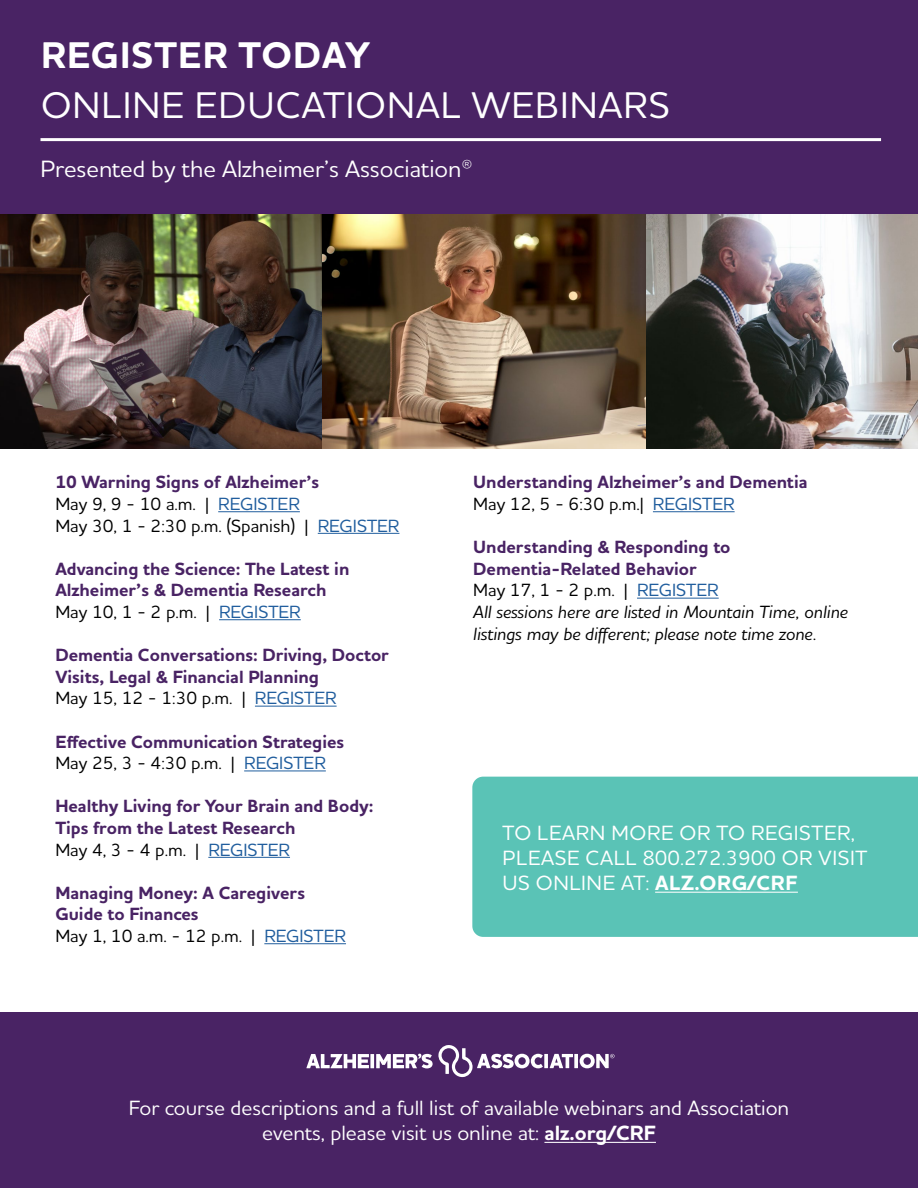
<style>
.page{position:relative;width:918px;height:1188px;background:#fff}
.page>*{position:absolute;margin:0;border:0;box-sizing:border-box;transform-origin:0 0}
.t1{font:500 37.8px "Houschka Alt Pro";letter-spacing:.03em;color:#fff}
.t2{font:700 37.8px "Houschka Alt Pro";letter-spacing:.03em;color:#fff}
.t3{font:500 24px "Houschka Alt Pro";color:#fff}
.t4{font:500 21px/25.2px "Houschka Alt Pro";color:#fff;text-align:center}
.t5{font:500 21px/25.2px "Houschka Alt Pro";letter-spacing:.03em;color:#fff}
.t6{font:700 18px/21.6px "Houschka Alt Pro";color:#492364}
.t7{font:italic 500 18px/21.6px "Houschka Alt Pro";color:#000}
.t8{font:500 18px/21.6px "Houschka Alt Pro";color:#000}
.s1{font-weight:700;color:#492364}
.s2{color:#215e9e}
.s3{font-weight:500;color:#000}
.s4{font-weight:500;color:#215e9e}
.s5{font-weight:700;font-style:normal;color:#492364}
.s6{font-style:normal}
.s7{font-style:normal;color:#215e9e}
.s8{font-weight:700}
</style>
<div class="page">
<div style="left:0;top:0;width:918px;height:233px;background:#492364"></div>
<hr style="left:40px;top:138px;width:841px;height:3px;background:#fff">
<img style="left:0;top:215px;width:323px;height:233px">
<img style="left:323px;top:215px;width:324px;height:233px">
<img style="left:647px;top:215px;width:271px;height:233px">
<div style="left:0;top:1012px;width:918px;height:176px;background:#492364"></div>
<svg style="left:306px;top:1054px;width:63px;height:14px"></svg>
<svg style="left:370px;top:1054px;width:4px;height:14px"></svg>
<svg style="left:376px;top:1045px;width:167px;height:33px"></svg>
<svg style="left:544px;top:1054px;width:4px;height:14px"></svg>
<svg style="left:550px;top:1054px;width:23px;height:14px"></svg>
<svg style="left:574px;top:1054px;width:4px;height:14px"></svg>
<svg style="left:580px;top:1054px;width:35px;height:14px"></svg>
<div style="left:472px;top:777px;width:446px;height:160px;background:#5ac3b6"></div>
<hr style="left:655px;top:892px;width:143px;height:1px;background:#fff">
<hr style="left:544px;top:1142px;width:112px;height:1px;background:#fff">
<hr style="left:653px;top:511px;width:82px;height:1px;background:#215e9e">
<hr style="left:637px;top:598px;width:82px;height:1px;background:#215e9e">
<hr style="left:218px;top:511px;width:82px;height:1px;background:#215e9e">
<hr style="left:318px;top:533px;width:81px;height:1px;background:#215e9e">
<hr style="left:219px;top:619px;width:82px;height:1px;background:#215e9e">
<hr style="left:255px;top:706px;width:82px;height:1px;background:#215e9e">
<hr style="left:244px;top:770px;width:82px;height:1px;background:#215e9e">
<hr style="left:208px;top:857px;width:82px;height:1px;background:#215e9e">
<hr style="left:264px;top:943px;width:82px;height:1px;background:#215e9e">
<h1 class="t2" style="left:41px;top:30px;width:331px">REGISTER TODAY</h1>
<h1 class="t1" style="left:41px;top:81px;width:630px">ONLINE EDUCATIONAL WEBINARS</h1>
<h2 class="t3" style="left:40px;top:154px;width:434px">Presented by the Alzheimer’s Association®</h2>
<p class="t8" style="left:55px;top:471px;width:346px"><span class="s1">10 Warning Signs of Alzheimer’s<br></span>May 9, 9 - 10 a.m. | <span class="s2">REGISTER<br></span>May 30, 1 - 2:30 p.m. (Spanish) | <span class="s2">REGISTER</span></p>
<p class="t6" style="left:55px;top:558px;width:296px">Advancing the Science: The Latest in<br>Alzheimer’s &amp; Dementia Research<br><span class="s3">May 10, 1 - 2 p.m. |</span> <span class="s4">REGISTER</span></p>
<p class="t6" style="left:55px;top:645px;width:335px">Dementia Conversations: Driving, Doctor<br>Visits, Legal &amp; Financial Planning<br><span class="s3">May 15, 12 - 1:30 p.m. |</span> <span class="s4">REGISTER</span></p>
<p class="t6" style="left:55px;top:731px;width:290px">Effective Communication Strategies<br><span class="s3">May 25, 3 - 4:30 p.m. |</span> <span class="s4">REGISTER</span></p>
<p class="t6" style="left:55px;top:796px;width:320px">Healthy Living for Your Brain and Body:<br>Tips from the Latest Research<br><span class="s3">May 4, 3 - 4 p.m. |</span> <span class="s4">REGISTER</span></p>
<p class="t6" style="left:55px;top:882px;width:292px">Managing Money: A Caregivers<br>Guide to Finances<br><span class="s3">May 1, 10 a.m. - 12 p.m. |</span> <span class="s4">REGISTER</span></p>
<p class="t6" style="left:473px;top:472px;width:336px">Understanding Alzheimer’s and Dementia<br><span class="s3">May 12, 5 - 6:30 p.m.|</span> <span class="s4">REGISTER</span></p>
<p class="t7" style="left:473px;top:536px;width:376px"><span class="s5">Understanding &amp; Responding to Dementia-Related Behavior<br></span><span class="s6">May 17, 1 - 2 p.m. |</span> <span class="s7">REGISTER<br></span>All sessions here are listed in Mountain Time, online listings may be different; please note time zone.</p>
<p class="t5" style="left:502px;top:819px;width:366px">TO LEARN MORE OR TO REGISTER,<br>PLEASE CALL 800.272.3900 OR VISIT<br>US ONLINE AT: <span class="s8">ALZ.ORG/CRF</span></p>
<p class="t4" style="left:129px;top:1095px;width:662px">For course descriptions and a full list of available webinars and Association events, please visit us online at: <span class="s8">alz.org/CRF</span></p>
</div>
